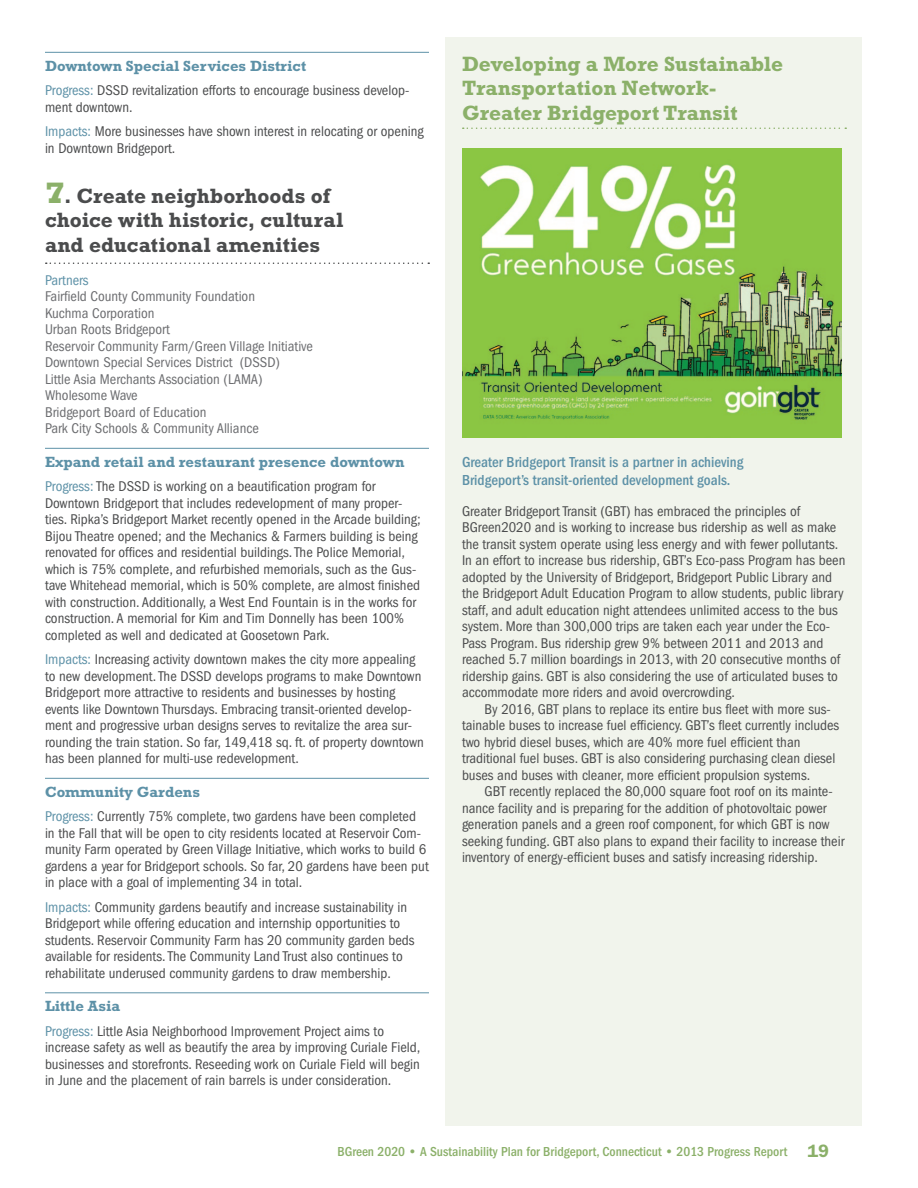
<style>
.page{position:relative;width:918px;height:1188px;background:#fff}
.page>*{position:absolute;margin:0;border:0;box-sizing:border-box;transform-origin:0 0}
.t1{font:700 21px/24.8px "Rockwell Std";color:#4b4c4d}
.t2{font:700 21px/24.8px "Rockwell Std";color:#8bb069}
.t3{font:700 15px "Rockwell Std";color:#5d91a7}
.t4{font:500 condensed 15px/18px "ITC Franklin Gothic Std";color:#5d91a7}
.t5{font:condensed 14.7px/16.5px "ITC Franklin Gothic Std";color:#4b4c4d}
.t6{font:condensed 14.7px/16.5px "ITC Franklin Gothic Std";color:#6c6d70}
.t7{font:condensed 14.7px "ITC Franklin Gothic Std";color:#5d91a7}
.t8{font:500 condensed 13.5px "ITC Franklin Gothic Std";color:#8bb069}
.s1{color:#5d91a7}
.s2{font-weight:800;font-size:30px;color:#8bb069}
.s3{font-weight:600;font-stretch:normal}
.s4{font-weight:600;font-stretch:normal;font-size:18px}
</style>
<div class="page">
<div style="left:446px;top:38px;width:416px;height:1088px;background:#f1f4ec"></div>
<svg style="left:463px;top:128px;width:383px;height:1px"></svg>
<img style="left:462px;top:149px;width:380px;height:289px">
<hr style="left:45px;top:52px;width:384px;height:1px;background:#5d91a7">
<svg style="left:46px;top:262px;width:383px;height:2px"></svg>
<hr style="left:45px;top:448px;width:384px;height:1px;background:#5d91a7">
<hr style="left:45px;top:778px;width:384px;height:1px;background:#5d91a7">
<hr style="left:45px;top:993px;width:384px;height:1px;background:#5d91a7">
<p class="t3" style="left:45px;top:57px;width:263px">Downtown Special Services District</p>
<p class="t5" style="left:45px;top:82px;width:366px"><span class="s1">Progress:</span> DSSD revitalization efforts to encourage business develop&shy;ment downtown.</p>
<p class="t5" style="left:45px;top:124px;width:380px"><span class="s1">Impacts:</span> More businesses have shown interest in relocating or opening in Downtown Bridgeport.</p>
<h1 class="t1" style="left:45px;top:183px;width:300px"><span class="s2">7</span>. Create neighborhoods of choice with historic, cultural and educational amenities</h1>
<p class="t7" style="left:45px;top:272px;width:45px">Partners</p>
<p class="t6" style="left:45px;top:289px;width:270px">Fairfield County Community Foundation<br>Kuchma Corporation<br>Urban Roots Bridgeport<br>Reservoir Community Farm/Green Village Initiative Downtown Special Services District (DSSD)<br>Little Asia Merchants Association (LAMA)<br>Wholesome Wave<br>Bridgeport Board of Education<br>Park City Schools &amp; Community Alliance</p>
<p class="t3" style="left:45px;top:453px;width:361px">Expand retail and restaurant presence downtown</p>
<p class="t5" style="left:45px;top:478px;width:377px"><span class="s1">Progress:</span> The DSSD is working on a beautification program for Downtown Bridgeport that includes redevelopment of many proper&shy;ties. Ripka’s Bridgeport Market recently opened in the Arcade building; Bijou Theatre opened; and the Mechanics &amp; Farmers building is being renovated for offices and residential buildings. The Police Memorial, which is 75% complete, and refurbished memorials, such as the Gus&shy;tave Whitehead memorial, which is 50% complete, are almost finished with construction. Additionally, a West End Fountain is in the works for construction. A memorial for Kim and Tim Donnelly has been 100% completed as well and dedicated at Goosetown Park.</p>
<p class="t5" style="left:45px;top:651px;width:380px"><span class="s1">Impacts:</span> Increasing activity downtown makes the city more appealing to new development. The DSSD develops programs to make Downtown Bridgeport more attractive to residents and businesses by hosting events like Downtown Thursdays. Embracing transit-oriented develop&shy;ment and progressive urban designs serves to revitalize the area sur&shy;rounding the train station. So far, 149,418 sq. ft. of property downtown has been planned for multi-use redevelopment.</p>
<p class="t3" style="left:45px;top:783px;width:157px">Community Gardens</p>
<p class="t5" style="left:45px;top:808px;width:385px"><span class="s1">Progress:</span> Currently 75% complete, two gardens have been completed in the Fall that will be open to city residents located at Reservoir Com&shy;munity Farm operated by Green Village Initiative, which works to build 6 gardens a year for Bridgeport schools. So far, 20 gardens have been put in place with a goal of implementing 34 in total.</p>
<p class="t5" style="left:45px;top:899px;width:371px"><span class="s1">Impacts:</span> Community gardens beautify and increase sustainability in Bridgeport while offering education and internship opportunities to students. Reservoir Community Farm has 20 community garden beds available for residents. The Community Land Trust also continues to rehabilitate underused community gardens to draw membership.</p>
<p class="t3" style="left:45px;top:997px;width:77px">Little Asia</p>
<p class="t5" style="left:45px;top:1023px;width:377px"><span class="s1">Progress:</span> Little Asia Neighborhood Improvement Project aims to increase safety as well as beautify the area by improving Curiale Field, businesses and storefronts. Reseeding work on Curiale Field will begin in June and the placement of rain barrels is under consideration.</p>
<h1 class="t2" style="left:462px;top:51px;width:323px">Developing a More Sustainable<br>Transportation Network-<br>Greater Bridgeport Transit</h1>
<p class="t4" style="left:462px;top:453px;width:283px">Greater Bridgeport Transit is a partner in achieving<br>Bridgeport’s transit-oriented development goals.</p>
<p class="t5" style="left:462px;top:503px;width:385px">Greater Bridgeport Transit (GBT) has embraced the principles of BGreen2020 and is working to increase bus ridership as well as make the transit system operate using less energy and with fewer pollutants.<br>In an effort to increase bus ridership, GBT’s Eco-pass Program has been adopted by the University of Bridgeport, Bridgeport Public Library and the Bridgeport Adult Education Program to allow students, public library staff, and adult education night attendees unlimited access to the bus system. More than 300,000 trips are taken each year under the Eco-Pass Program. Bus ridership grew 9% between 2011 and 2013 and reached 5.7 million boardings in 2013, with 20 consecutive months of ridership gains. GBT is also considering the use of articulated buses to accommodate more riders and avoid overcrowding.</p>
<p class="t5" style="left:462px;top:701px;width:379px;text-indent:22px">By 2016, GBT plans to replace its entire bus fleet with more sus&shy;tainable buses to increase fuel efficiency. GBT’s fleet currently includes two hybrid diesel buses, which are 40% more fuel efficient than traditional fuel buses. GBT is also considering purchasing clean diesel buses and buses with cleaner, more efficient propulsion systems.</p>
<p class="t5" style="left:462px;top:783px;width:384px;text-indent:22px">GBT recently replaced the 80,000 square foot roof on its mainte&shy;nance facility and is preparing for the addition of photovoltaic power generation panels and a green roof component, for which GBT is now seeking funding. GBT also plans to expand their facility to increase their inventory of energy-efficient buses and satisfy increasing ridership.</p>
<p class="t8" style="left:337px;top:1144px;width:493px">BGreen 2020 <span class="s3">•</span> A Sustainability Plan for Bridgeport, Connecticut <span class="s3">•</span> 2013 Progress Report <span class="s4">19</span></p>
</div>
